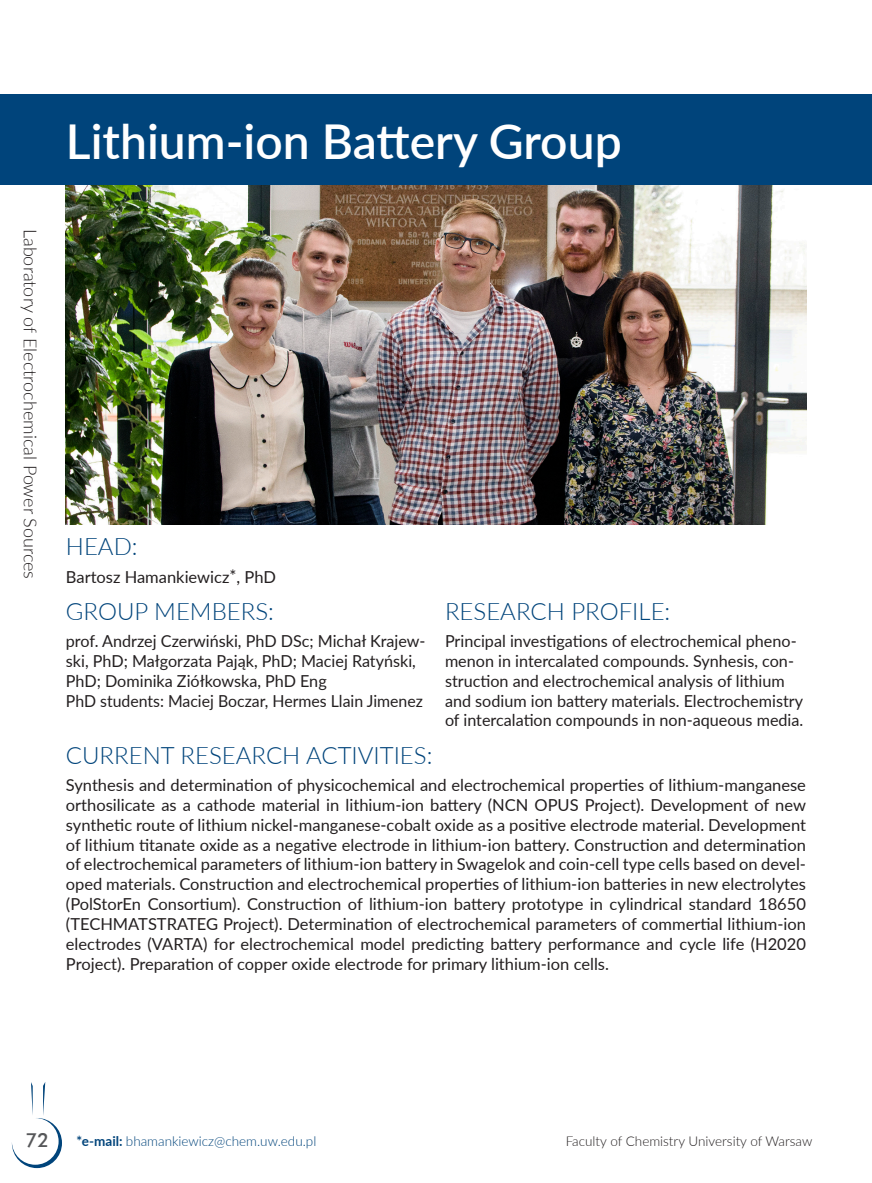
<style>
.page{position:relative;width:872px;height:1183px;background:#fff}
.page>*{position:absolute;margin:0;border:0;box-sizing:border-box;transform-origin:0 0}
.t1{font:600 48px "Lato";color:#fff}
.Naglowek_z_przerwa{font:300 24px "Lato";color:#00447b}
.Naglowek_2{font:300 24px "Lato";color:#00447b}
.t2{font:19.5px "Futura Md EUX";color:#57585a}
.boczny{font:300 18px "Lato";color:#231f20}
.Tekst_glowny{font:16.5px/19.8px "Lato";color:#231f20}
.Tekst_glowny-2{font:16.5px "Lato";color:#231f20;scale:.96 1}
.t3{font:300 13.5px "Lato";color:#231f20}
.t4{font:300 13.5px "Lato";color:#00447b}
.s1{font-weight:700}
</style>
<div class="page">
<svg style="left:12px;top:1082px;width:50px;height:85px"></svg>
<img style="left:66px;top:185px;width:740px;height:339px">
<div style="left:0;top:95px;width:872px;height:90px;background:#00447b"></div>
<p class="boczny" style="left:43px;top:229px;width:352px;rotate:90deg">Laboratory of Electrochemical Power Sources</p>
<p class="t1" style="left:66px;top:107px;width:557px">Lithium-ion Battery Group</p>
<p class="Naglowek_2" style="left:66px;top:529px;width:73px">HEAD:</p>
<p class="Tekst_glowny" style="left:66px;top:566px;width:211px">Bartosz Hamankiewicz*, PhD</p>
<p class="Naglowek_z_przerwa" style="left:66px;top:594px;width:210px">GROUP MEMBERS:</p>
<p class="Tekst_glowny" style="left:66px;top:630px;width:361px">prof. Andrzej Czerwiński, PhD DSc; Michał Krajew&shy;ski, PhD; Małgorzata Pająk, PhD; Maciej Ratyński,<br>PhD; Dominika Ziółkowska, PhD Eng</p>
<p class="Tekst_glowny-2" style="left:66px;top:688px;width:373px">PhD students: Maciej Boczar, Hermes Llain Jimenez</p>
<p class="Naglowek_z_przerwa" style="left:445px;top:594px;width:227px">RESEARCH PROFILE:</p>
<p class="Tekst_glowny" style="left:445px;top:630px;width:360px">Principal investigations of electrochemical pheno&shy;menon in intercalated compounds. Synhesis, con&shy;struction and electrochemical analysis of lithium and sodium ion battery materials. Electrochemistry of intercalation compounds in non-aqueous media.</p>
<p class="Naglowek_z_przerwa" style="left:66px;top:738px;width:368px">CURRENT RESEARCH ACTIVITIES:</p>
<p class="Tekst_glowny" style="left:66px;top:774px;width:741px;text-align:justify">Synthesis and determination of physicochemical and electrochemical properties of lithium-manganese orthosilicate as a cathode material in lithium-ion battery (NCN OPUS Project). Development of new synthetic route of lithium nickel-manganese-cobalt oxide as a positive electrode material. Development of lithium titanate oxide as a negative electrode in lithium-ion battery. Construction and determination of electrochemical parameters of lithium-ion battery in Swagelok and coin-cell type cells based on devel&shy;oped materials. Construction and electrochemical properties of lithium-ion batteries in new electrolytes (PolStorEn Consortium). Construction of lithium-ion battery prototype in cylindrical standard 18650 (TECHMATSTRATEG Project). Determination of electrochemical parameters of commertial lithium-ion electrodes (VARTA) for electrochemical model predicting battery performance and cycle life (H2020<br>Project). Preparation of copper oxide electrode for primary lithium-ion cells.</p>
<p class="t2" style="left:26px;top:1127px;width:25px">72</p>
<p class="t3" style="left:565px;top:1131px;width:248px">Faculty of Chemistry University of Warsaw</p>
<p class="t4" style="left:77px;top:1131px;width:241px"><span class="s1">*e-mail:</span> bhamankiewicz@chem.uw.edu.pl</p>
</div>
